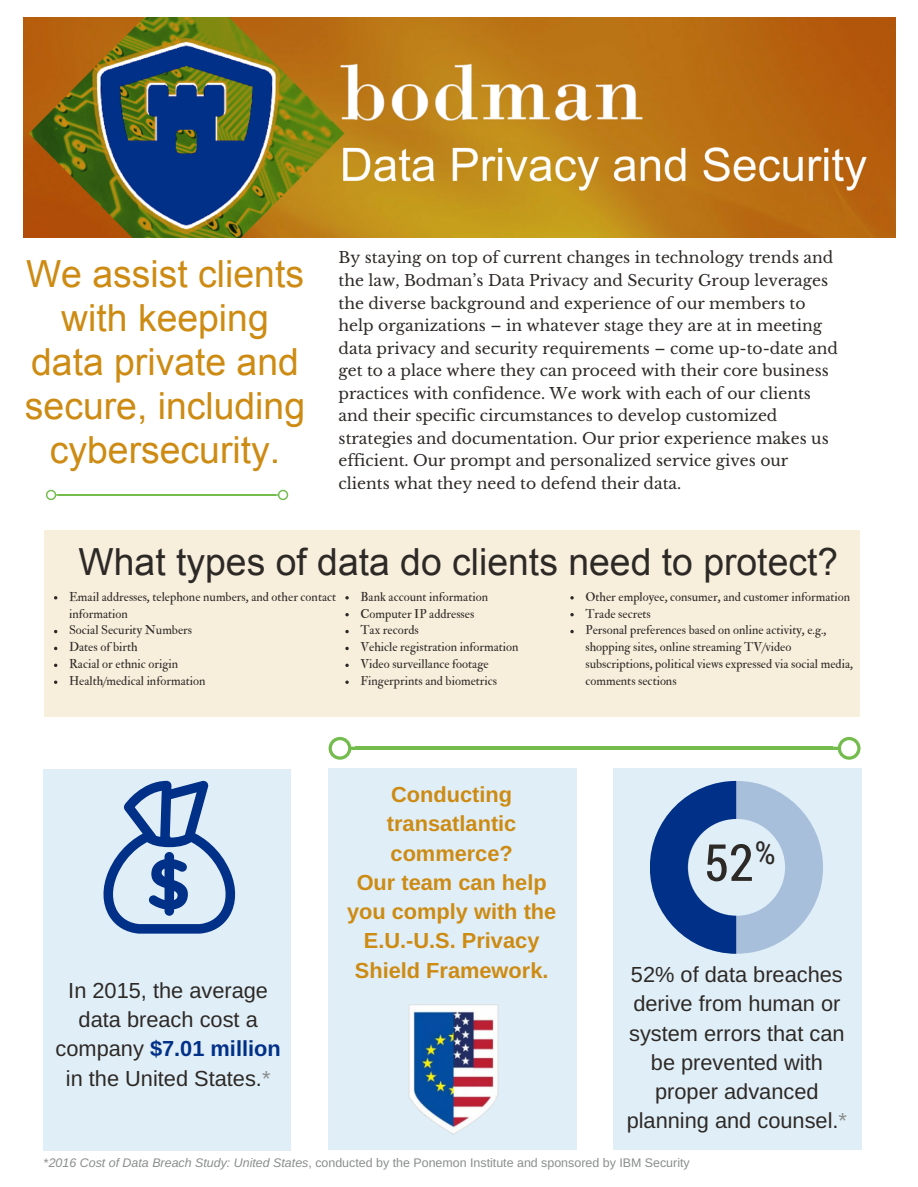
<style>
.page{position:relative;width:918px;height:1187px;background:#fff}
.page>*{position:absolute;margin:0;border:0;box-sizing:border-box;transform-origin:0 0}
.t1{font:51.15px "Roboto Condensed";color:#2d2926}
.t2{font:37.35px/43.8px "Arial";color:#cd8b13;text-align:center}
.t3{font:37.35px "Arial";color:#2d2926}
.t4{font:21.75px/29.2px "Arimo";color:#2d2926;text-align:center}
.t5{font:700 21.75px/29.2px "Arimo";color:#cd8b13;text-align:center}
.t6{font:15.6px/22.5px "Libre Baskerville";color:#2d2926}
.t7{font:12.45px/16.8px "IM FELL Double Pica Roman";color:#2d2926}
.t8{font:12.45px "Arimo";color:#8b8d8d}
.s1{font-weight:700;color:#003087}
.s2{color:#8b8d8d}
.s3{font-style:italic}
</style>
<div class="page">
<img style="left:24px;top:18px;width:872px;height:219px">
<div style="left:44px;top:530px;width:815px;height:186px;background:#f7eedc"></div>
<svg style="left:54px;top:680px;width:3px;height:4px"></svg>
<svg style="left:345px;top:596px;width:4px;height:3px"></svg>
<svg style="left:345px;top:613px;width:4px;height:3px"></svg>
<svg style="left:345px;top:630px;width:4px;height:3px"></svg>
<svg style="left:345px;top:646px;width:4px;height:4px"></svg>
<svg style="left:345px;top:663px;width:4px;height:4px"></svg>
<svg style="left:345px;top:680px;width:4px;height:4px"></svg>
<svg style="left:570px;top:596px;width:4px;height:3px"></svg>
<svg style="left:570px;top:613px;width:4px;height:3px"></svg>
<svg style="left:570px;top:630px;width:4px;height:3px"></svg>
<div style="left:329px;top:768px;width:248px;height:381px;background:#e0eef7"></div>
<div style="left:614px;top:768px;width:248px;height:381px;background:#e0eef7"></div>
<div style="left:44px;top:770px;width:247px;height:380px;background:#e0eef7"></div>
<svg style="left:650px;top:781px;width:173px;height:172px"></svg>
<svg style="left:104px;top:780px;width:131px;height:153px"></svg>
<img style="left:408px;top:1004px;width:90px;height:130px">
<hr style="left:58px;top:494px;width:218px;height:2px;background:#73bc4d">
<svg style="left:46px;top:490px;width:12px;height:10px"></svg>
<svg style="left:276px;top:490px;width:12px;height:10px"></svg>
<hr style="left:355px;top:746px;width:478px;height:4px;background:#73bc4d">
<svg style="left:329px;top:737px;width:26px;height:22px"></svg>
<svg style="left:833px;top:737px;width:28px;height:22px"></svg>
<h2 class="t2" style="left:25px;top:252px;width:282px">We assist clients with keeping data private and secure, including cybersecurity.</h2>
<p class="t6" style="left:339px;top:247px;width:501px">By staying on top of current changes in technology trends and the law, Bodman’s Data Privacy and Security Group leverages the diverse background and experience of our members to help organizations – in whatever stage they are at in meeting data privacy and security requirements – come up-to-date and get to a place where they can proceed with their core business practices with confidence. We work with each of our clients and their specific circumstances to develop customized strategies and documentation. Our prior experience makes us efficient. Our prompt and personalized service gives our clients what they need to defend their data.</p>
<h2 class="t3" style="left:79px;top:541px;width:761px">What types of data do clients need to protect?</h2>
<p class="t7" style="left:69px;top:588px;width:269px">Email addresses, telephone numbers, and other contact information<br>Social Security Numbers<br>Dates of birth<br>Racial or ethnic origin<br>Health/medical information</p>
<p class="t7" style="left:360px;top:588px;width:160px">Bank account information<br>Computer IP addresses<br>Tax records<br>Vehicle registration information<br>Video surveillance footage<br>Fingerprints and biometrics</p>
<p class="t7" style="left:585px;top:588px;width:269px">Other employee, consumer, and customer information Trade secrets<br>Personal preferences based on online activity, e.g., shopping sites, online streaming TV/video subscriptions, political views expressed via social media, comments sections</p>
<h3 class="t4" style="left:56px;top:975px;width:227px">In 2015, the average data breach cost a company <span class="s1">$7.01 million </span>in the United States.<span class="s2">*</span></h3>
<h3 class="t5" style="left:347px;top:780px;width:211px">Conducting transatlantic commerce?<br>Our team can help you comply with the<br>E.U.-U.S. Privacy<br>Shield Framework.</h3>
<h1 class="t1" style="left:704px;top:827px;width:73px">52<sup>%</sup></h1>
<h3 class="t4" style="left:627px;top:960px;width:222px">52% of data breaches derive from human or system errors that can be prevented with proper advanced planning and counsel.<span class="s2">*</span></h3>
<p class="t8" style="left:44px;top:1155px;width:647px">*<span class="s3">2016 Cost of Data Breach Study: United States</span>, conducted by the Ponemon Institute and sponsored by IBM Security</p>
</div>
